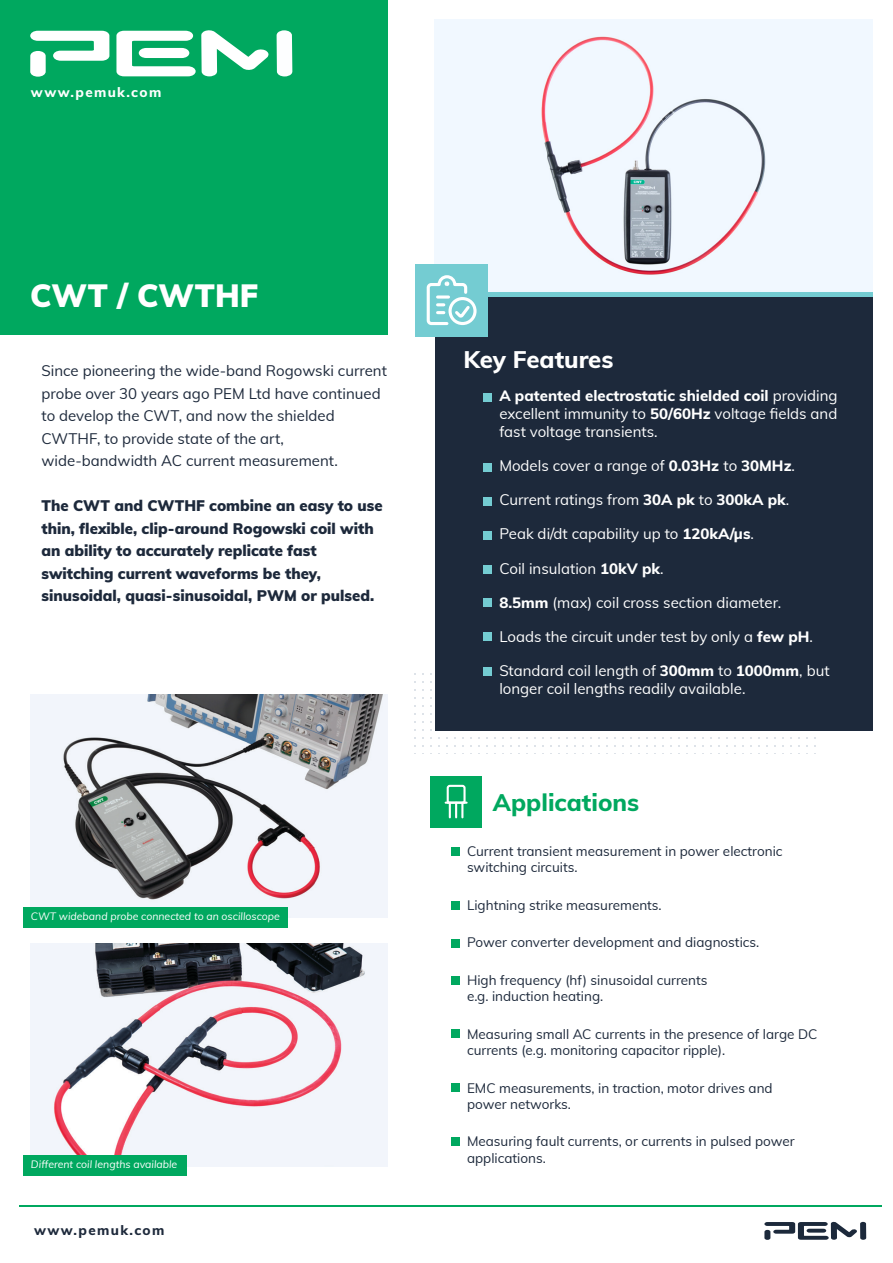
<style>
.page{position:relative;width:893px;height:1263px;background:#fff}
.page>*{position:absolute;margin:0;border:0;box-sizing:border-box;transform-origin:0 0}
.t1{font:900 31.5px "Muli";color:#fff}
.t2{font:800 24px "Muli";color:#00a85f}
.t3{font:800 24px "Muli";color:#fff}
.t4{font:15px/18px "Muli";color:#fff;text-align:justify}
.t5{font:900 15px/22.5px "Muli";color:#1d293b}
.t6{font:15px/22.5px "Muli";color:#1d293b}
.t7{font:13.5px/16.2px "Muli";color:#1d293b}
.t8{font:800 13.5px "Muli";letter-spacing:.1em;color:#fff}
.t9{font:800 13.5px "Muli";letter-spacing:.1em;color:#1d293b}
.t10{font:italic 10.5px "Muli";color:#fff}
.s1{font-weight:800}
</style>
<div class="page">
<div style="left:0;top:0;width:388px;height:334px;background:#00a85f"></div>
<div style="left:451px;top:847px;width:9px;height:9px;background:#00a85f"></div>
<div style="left:451px;top:939px;width:9px;height:9px;background:#00a85f"></div>
<div style="left:451px;top:976px;width:9px;height:8px;background:#00a85f"></div>
<div style="left:451px;top:1029px;width:9px;height:9px;background:#00a85f"></div>
<div style="left:451px;top:1083px;width:9px;height:9px;background:#00a85f"></div>
<div style="left:451px;top:901px;width:9px;height:9px;background:#00a85f"></div>
<div style="left:451px;top:1137px;width:9px;height:9px;background:#00a85f"></div>
<div style="left:435px;top:297px;width:438px;height:434px;background:#1d293b"></div>
<div style="left:483px;top:393px;width:8px;height:8px;background:#74ccd2"></div>
<div style="left:483px;top:497px;width:8px;height:8px;background:#74ccd2"></div>
<div style="left:483px;top:531px;width:8px;height:8px;background:#74ccd2"></div>
<div style="left:483px;top:598px;width:8px;height:9px;background:#74ccd2"></div>
<div style="left:483px;top:667px;width:8px;height:9px;background:#74ccd2"></div>
<div style="left:483px;top:463px;width:8px;height:8px;background:#74ccd2"></div>
<div style="left:483px;top:565px;width:8px;height:8px;background:#74ccd2"></div>
<div style="left:483px;top:632px;width:8px;height:9px;background:#74ccd2"></div>
<img style="left:435px;top:19px;width:437px;height:274px">
<hr style="left:435px;top:293px;width:438px;height:4px;background:#74ccd2">
<div style="left:415px;top:264px;width:73px;height:72px;background:#74ccd2"></div>
<div style="left:448px;top:297px;width:29px;height:28px;border:3px solid #fff;border-radius:50%"></div>
<svg style="left:426px;top:275px;width:46px;height:51px"></svg>
<svg style="left:30px;top:31px;width:79px;height:46px"></svg>
<svg style="left:277px;top:30px;width:15px;height:46px"></svg>
<svg style="left:116px;top:30px;width:153px;height:46px"></svg>
<svg style="left:764px;top:1221px;width:102px;height:19px"></svg>
<hr style="left:19px;top:1205px;width:862px;height:2px;background:#00a85f">
<img style="left:31px;top:943px;width:357px;height:223px">
<div style="left:24px;top:1155px;width:163px;height:20px;background:#00a85f"></div>
<div style="left:431px;top:776px;width:51px;height:51px;background:#00a85f"></div>
<svg style="left:446px;top:784px;width:21px;height:33px"></svg>
<img style="left:31px;top:694px;width:357px;height:223px">
<div style="left:24px;top:907px;width:264px;height:20px;background:#00a85f"></div>
<p class="t8" style="left:31px;top:82px;width:132px">www.pemuk.com</p>
<h1 class="t1" style="left:30px;top:273px;width:229px">CWT / CWTHF</h1>
<p class="t6" style="left:41px;top:359px;width:347px">Since pioneering the wide-band Rogowski current probe over 30 years ago PEM Ltd have continued to develop the CWT, and now the shielded CWTHF, to provide state of the art, wide-bandwidth AC current measurement.</p>
<p class="t5" style="left:41px;top:494px;width:343px">The CWT and CWTHF combine an easy to use thin, flexible, clip-around Rogowski coil with an ability to accurately replicate fast switching current waveforms be they, sinusoidal, quasi-sinusoidal, PWM or pulsed.</p>
<p class="t10" style="left:31px;top:909px;width:250px">CWT wideband probe connected to an oscilloscope</p>
<p class="t10" style="left:31px;top:1157px;width:148px">Different coil lengths available</p>
<p class="t9" style="left:34px;top:1220px;width:132px">www.pemuk.com</p>
<h2 class="t3" style="left:463px;top:342px;width:152px">Key Features</h2>
<p class="t4" style="left:499px;top:386px;width:340px"><span class="s1">A patented electrostatic shielded coil</span> providing excellent immunity to <span class="s1">50/60Hz</span> voltage fields and fast voltage transients.</p>
<p class="t4" style="left:499px;top:456px;width:297px">Models cover a range of <span class="s1">0.03Hz</span> to <span class="s1">30MHz</span>.</p>
<p class="t4" style="left:499px;top:490px;width:291px">Current ratings from <span class="s1">30A pk</span> to <span class="s1">300kA pk</span>.</p>
<p class="t4" style="left:499px;top:524px;width:256px">Peak di/dt capability up to <span class="s1">120kA/μs</span>.</p>
<p class="t4" style="left:499px;top:558px;width:166px">Coil insulation <span class="s1">10kV pk</span>.</p>
<p class="t4" style="left:499px;top:592px;width:283px"><span class="s1">8.5mm</span> (max) coil cross section diameter.</p>
<p class="t4" style="left:499px;top:626px;width:315px">Loads the circuit under test by only a <span class="s1">few pH</span>.</p>
<p class="t4" style="left:499px;top:660px;width:332px">Standard coil length of <span class="s1">300mm</span> to <span class="s1">1000mm</span>, but longer coil lengths readily available.</p>
<h2 class="t2" style="left:493px;top:784px;width:148px">Applications</h2>
<p class="t7" style="left:467px;top:842px;width:317px">Current transient measurement in power electronic switching circuits.</p>
<p class="t7" style="left:467px;top:897px;width:196px">Lightning strike measurements.</p>
<p class="t7" style="left:467px;top:934px;width:294px">Power converter development and diagnostics.</p>
<p class="t7" style="left:467px;top:971px;width:242px">High frequency (hf) sinusoidal currents e.g. induction heating.</p>
<p class="t7" style="left:467px;top:1025px;width:352px">Measuring small AC currents in the presence of large DC currents (e.g. monitoring capacitor ripple).</p>
<p class="t7" style="left:467px;top:1079px;width:307px">EMC measurements, in traction, motor drives and power networks.</p>
<p class="t7" style="left:467px;top:1133px;width:329px">Measuring fault currents, or currents in pulsed power applications.</p>
</div>
